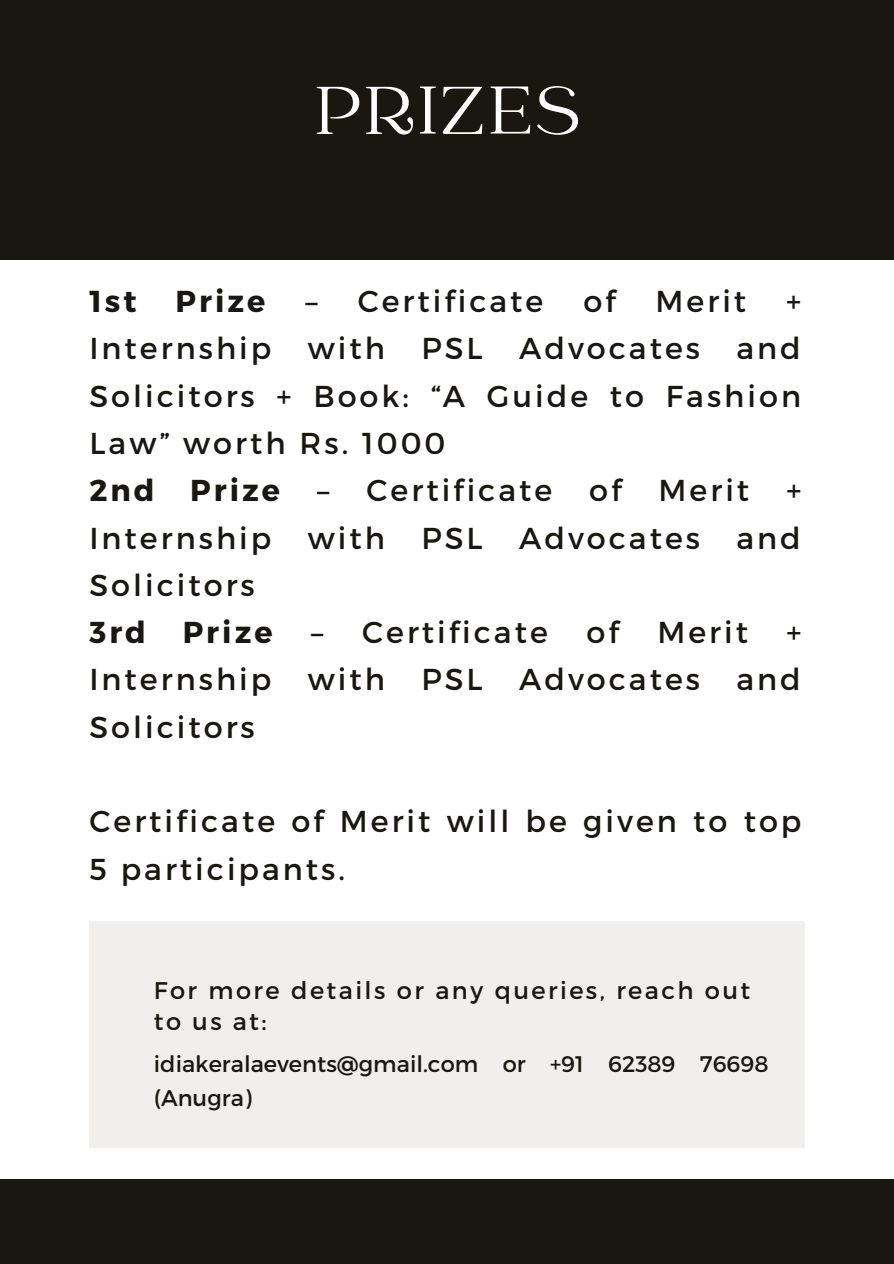
<style>
.page{position:relative;width:894px;height:1264px;background:#fff}
.page>*{position:absolute;margin:0;border:0;box-sizing:border-box;transform-origin:0 0}
.t1{font:74.85px "Catchy Mager";letter-spacing:.05em;color:#fff}
.t2{font:30.15px/47.2px "Montserrat";letter-spacing:.1em;color:#181710;text-align:justify}
.t3{font:700 30.15px "Montserrat";letter-spacing:.1em;color:#181710}
.t4{font:24.15px/30.5px "Montserrat";letter-spacing:.1em;color:#181710}
.t5{font:22.5px/33.8px "Montserrat";color:#181710}
.s1{font-weight:700}
</style>
<div class="page">
<div style="left:0;top:0;width:893px;height:259px;background:#181710"></div>
<div style="left:89px;top:920px;width:715px;height:227px;background:#f1efee"></div>
<div style="left:0;top:1179px;width:893px;height:84px;background:#181710"></div>
<p class="t1" style="left:315px;top:74px;width:265px">PRIZES</p>
<p class="t3" style="left:89px;top:281px;width:49px">1st</p>
<p class="t3" style="left:175px;top:281px;width:91px">Prize</p>
<p class="t2" style="left:305px;top:276px;width:239px">– Certificate</p>
<p class="t2" style="left:583px;top:276px;width:34px">of</p>
<p class="t2" style="left:655px;top:276px;width:92px">Merit</p>
<p class="t2" style="left:89px;top:276px;width:713px;text-indent:696px">+ Internship with PSL Advocates and Solicitors + Book: “A Guide to Fashion Law” worth Rs. 1000</p>
<p class="t2" style="left:89px;top:465px;width:713px"><span class="s1">2nd Prize</span> – Certificate of Merit + Internship with PSL Advocates and Solicitors</p>
<p class="t3" style="left:89px;top:612px;width:185px">3rd Prize</p>
<p class="t2" style="left:311px;top:607px;width:238px">– Certificate</p>
<p class="t2" style="left:586px;top:607px;width:34px">of</p>
<p class="t2" style="left:657px;top:607px;width:92px">Merit</p>
<p class="t2" style="left:89px;top:607px;width:713px;text-indent:697px">+ Internship with PSL Advocates and Solicitors</p>
<p class="t2" style="left:89px;top:796px;width:713px">Certificate of Merit will be given to top<br>5 participants.</p>
<p class="t4" style="left:154px;top:974px;width:598px">For more details or any queries, reach out to us at:</p>
<p class="t5" style="left:154px;top:1045px;width:616px">idiakeralaevents@gmail.com or +91 62389 76698 (Anugra)</p>
</div>
